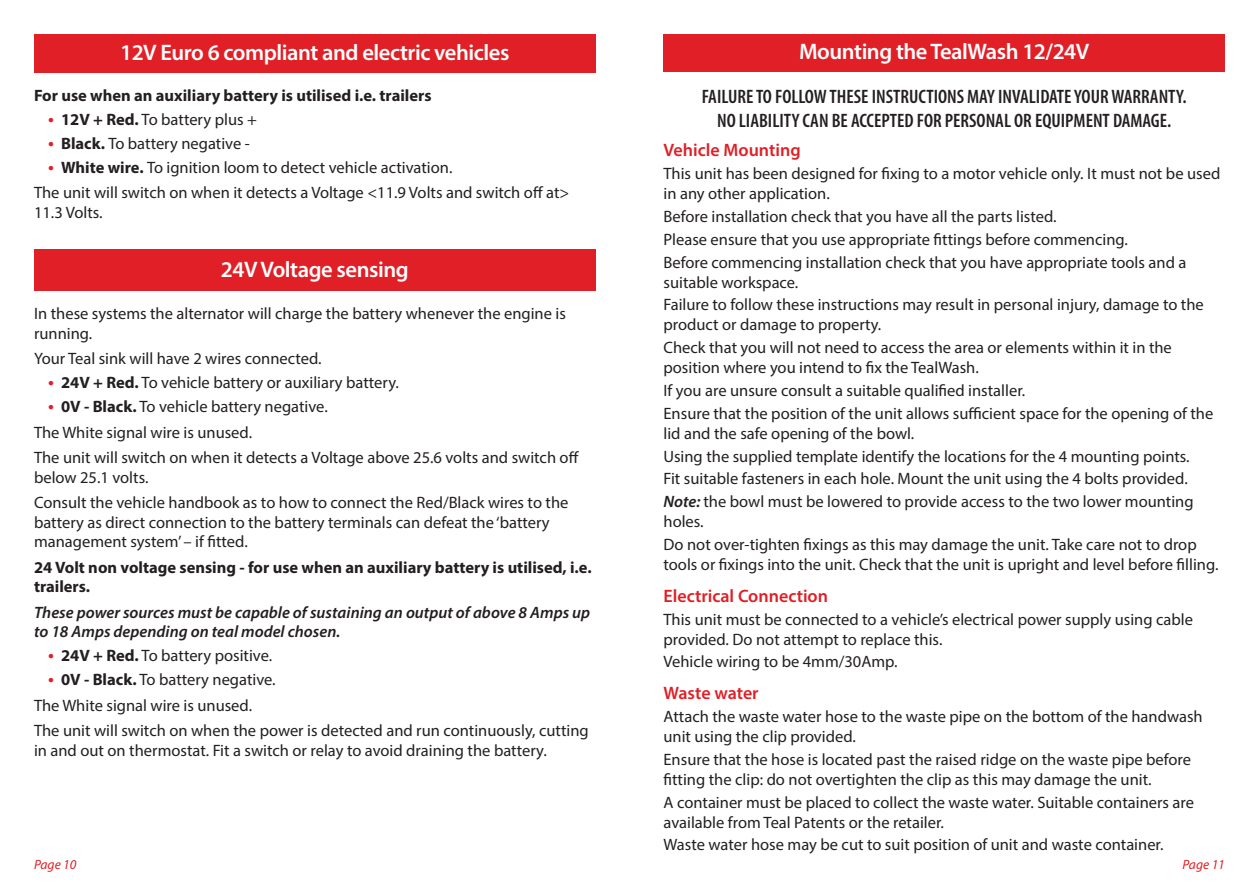
<style>
.page{position:relative;width:1259px;height:893px;background:#fff}
.page>*{position:absolute;margin:0;border:0;box-sizing:border-box;transform-origin:0 0}
.t1{font:600 22.5px "Myriad Pro";letter-spacing:-.02em;color:#fff}
.t2{font:600 condensed 19.5px/24px "Myriad Pro";color:#231f20;text-align:center}
.t3{font:600 18px "Myriad Pro";color:#e01f26}
.t4{font:16.5px/22.8px "Myriad Pro";color:#231f20}
.t5{font:700 16.5px/19.5px "Myriad Pro";color:#231f20}
.t6{font:italic 600 16.5px/19.5px "Myriad Pro";color:#231f20}
.t7{font:italic 13.5px "Myriad Pro";color:#e11f26}
.s1{font-weight:600;font-size:18.75px;color:#e01f26}
.s2{font-weight:700}
.s3{font-weight:600;font-style:italic}
</style>
<div class="page">
<div style="left:663px;top:34px;width:562px;height:38px;background:#e01f26"></div>
<div style="left:34px;top:34px;width:561px;height:38px;background:#e01f26"></div>
<div style="left:34px;top:249px;width:561px;height:42px;background:#e01f26"></div>
<h1 class="t1" style="left:120px;top:43px;width:391px">12V Euro 6 compliant and electric vehicles</h1>
<p class="t5" style="left:34px;top:87px;width:399px">For use when an auxiliary battery is utilised i.e. trailers</p>
<p class="t4" style="left:48px;top:109px;width:210px"><span class="s1">•</span> <span class="s2">12V + Red.</span> To battery plus +</p>
<p class="t4" style="left:48px;top:133px;width:203px"><span class="s1">•</span> <span class="s2">Black.</span> To battery negative -</p>
<p class="t4" style="left:34px;top:156px;width:537px;line-height:25.5px;text-indent:14px"><span class="s1">•</span> <span class="s2">White wire.</span> To ignition loom to detect vehicle activation.<br>The unit will switch on when it detects a Voltage &lt;11.9 Volts and switch off at&gt;</p>
<p class="t4" style="left:34px;top:202px;width:70px">11.3 Volts.</p>
<h1 class="t1" style="left:221px;top:260px;width:189px">24V Voltage sensing</h1>
<p class="t4" style="left:34px;top:305px;width:533px;line-height:19.5px">In these systems the alternator will charge the battery whenever the engine is running.</p>
<p class="t4" style="left:34px;top:349px;width:289px">Your Teal sink will have 2 wires connected.</p>
<p class="t4" style="left:48px;top:373px;width:352px"><span class="s1">•</span> <span class="s2">24V + Red.</span> To vehicle battery or auxiliary battery.</p>
<p class="t4" style="left:34px;top:395px;width:546px;line-height:25.5px;text-indent:14px"><span class="s1">•</span> <span class="s2">0V - Black.</span> To vehicle battery negative.<br>The White signal wire is unused.<br>The unit will switch on when it detects a Voltage above 25.6 volts and switch off</p>
<p class="t4" style="left:34px;top:466px;width:536px;line-height:25.5px">below 25.1 volts.<br>Consult the vehicle handbook as to how to connect the Red/Black wires to the</p>
<p class="t4" style="left:34px;top:514px;width:517px;line-height:19.5px">battery as direct connection to the battery terminals can defeat the ‘battery management system’ – if fitted.</p>
<p class="t5" style="left:34px;top:559px;width:559px">24 Volt non voltage sensing - for use when an auxiliary battery is utilised, i.e. trailers.</p>
<p class="t6" style="left:34px;top:604px;width:558px">These power sources must be capable of sustaining an output of above 8 Amps up to 18 Amps depending on teal model chosen.</p>
<p class="t4" style="left:48px;top:646px;width:225px"><span class="s1">•</span> <span class="s2">24V + Red.</span> To battery positive.</p>
<p class="t4" style="left:34px;top:668px;width:556px;line-height:25.5px;text-indent:14px"><span class="s1">•</span> <span class="s2">0V - Black.</span> To battery negative.<br>The White signal wire is unused.<br>The unit will switch on when the power is detected and run continuously, cutting</p>
<p class="t4" style="left:34px;top:740px;width:514px">in and out on thermostat. Fit a switch or relay to avoid draining the battery.</p>
<h1 class="t1" style="left:799px;top:42px;width:292px">Mounting the TealWash 12/24V</h1>
<p class="t2" style="left:702px;top:86px;width:486px">FAILURE TO FOLLOW THESE INSTRUCTIONS MAY INVALIDATE YOUR WARRANTY.<br>NO LIABILITY CAN BE ACCEPTED FOR PERSONAL OR EQUIPMENT DAMAGE.</p>
<p class="t3" style="left:663px;top:143px;width:139px">Vehicle Mounting</p>
<p class="t4" style="left:663px;top:165px;width:558px;line-height:19.8px">This unit has been designed for fixing to a motor vehicle only. It must not be used in any other application.</p>
<p class="t4" style="left:663px;top:206px;width:524px">Before installation check that you have all the parts listed.<br>Please ensure that you use appropriate fittings before commencing.<br>Before commencing installation check that you have appropriate tools and a</p>
<p class="t4" style="left:663px;top:272px;width:542px">suitable workspace.<br>Failure to follow these instructions may result in personal injury, damage to the</p>
<p class="t4" style="left:663px;top:315px;width:510px">product or damage to property.<br>Check that you will not need to access the area or elements within it in the</p>
<p class="t4" style="left:663px;top:357px;width:551px">position where you intend to fix the TealWash.<br>If you are unsure consult a suitable qualified installer.<br>Ensure that the position of the unit allows sufficient space for the opening of the</p>
<p class="t4" style="left:663px;top:423px;width:531px">lid and the safe opening of the bowl.<br>Using the supplied template identify the locations for the 4 mounting points.<br>Fit suitable fasteners in each hole. Mount the unit using the 4 bolts provided.<br><span class="s3">Note:</span> the bowl must be lowered to provide access to the two lower mounting</p>
<p class="t4" style="left:663px;top:512px;width:535px">holes.<br>Do not over-tighten fixings as this may damage the unit. Take care not to drop</p>
<p class="t4" style="left:663px;top:554px;width:556px">tools or fixings into the unit. Check that the unit is upright and level before filling.</p>
<p class="t3" style="left:663px;top:588px;width:166px">Electrical Connection</p>
<p class="t4" style="left:663px;top:611px;width:531px;line-height:19.8px">This unit must be connected to a vehicle’s electrical power supply using cable provided. Do not attempt to replace this.</p>
<p class="t4" style="left:663px;top:652px;width:236px">Vehicle wiring to be 4mm/30Amp.</p>
<p class="t3" style="left:663px;top:686px;width:97px">Waste water</p>
<p class="t4" style="left:663px;top:708px;width:541px;line-height:19.8px">Attach the waste water hose to the waste pipe on the bottom of the handwash unit using the clip provided.</p>
<p class="t4" style="left:663px;top:751px;width:529px;line-height:19.8px">Ensure that the hose is located past the raised ridge on the waste pipe before fitting the clip: do not overtighten the clip as this may damage the unit.</p>
<p class="t4" style="left:663px;top:794px;width:532px;line-height:19.8px">A container must be placed to collect the waste water. Suitable containers are available from Teal Patents or the retailer.</p>
<p class="t4" style="left:663px;top:835px;width:501px">Waste water hose may be cut to suit position of unit and waste container.</p>
<p class="t7" style="left:34px;top:858px;width:44px">Page 10</p>
<p class="t7" style="left:1182px;top:858px;width:44px">Page 11</p>
</div>
